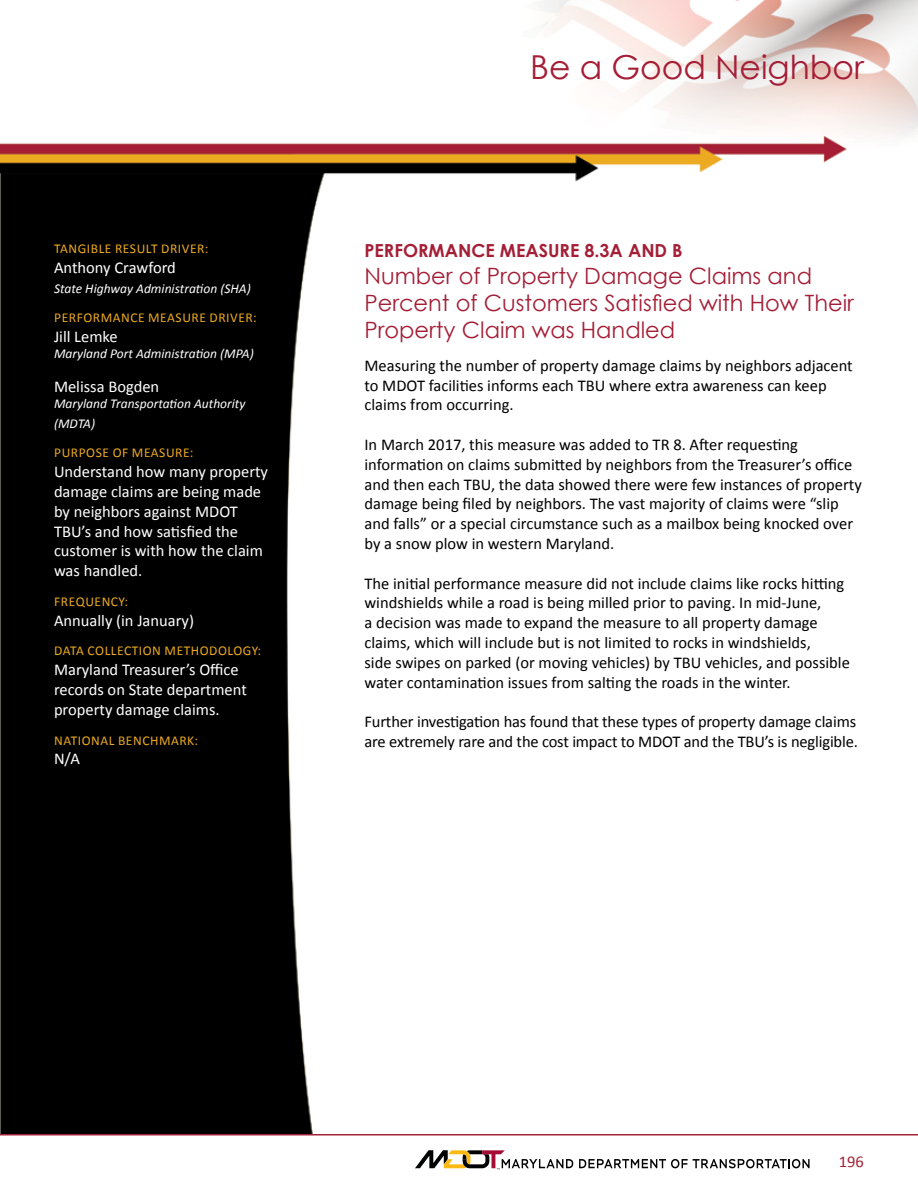
<style>
.page{position:relative;width:918px;height:1188px;background:#fff}
.page>*{position:absolute;margin:0;border:0;box-sizing:border-box;transform-origin:0 0}
.t1{font:33px "Century Gothic";color:#a41e36}
.t2{font:22.5px/27px "Century Gothic";color:#a41e36}
.t3{font:700 18px "Century Gothic";color:#a41e36}
.t4{font:16.5px/19.8px "Calibri";color:#000}
.t5{font:16.5px/19.8px "Calibri";color:#fff}
.t6{font:16.5px "Calibri";color:#a32035}
.t7{font:13.5px "Calibri";letter-spacing:.04em;color:#ecaa20}
.t8{font:italic 13.5px/19.8px "Calibri";color:#fff}
</style>
<div class="page">
<img style="left:0;top:0;width:918px;height:1134px">
<hr style="left:0;top:1134px;width:918px;height:2px;background:#a32035">
<svg style="left:579px;top:1159px;width:231px;height:9px"></svg>
<svg style="left:415px;top:1151px;width:158px;height:19px"></svg>
<p class="t7" style="left:54px;top:240px;width:156px">TANGIBLE RESULT DRIVER:</p>
<p class="t5" style="left:54px;top:258px;width:123px">Anthony Crawford</p>
<p class="t8" style="left:54px;top:278px;width:198px">State Highway Administration (SHA)</p>
<p class="t7" style="left:54px;top:309px;width:204px">PERFORMANCE MEASURE DRIVER:</p>
<p class="t5" style="left:54px;top:327px;width:65px">Jill Lemke</p>
<p class="t8" style="left:54px;top:344px;width:201px">Maryland Port Administration (MPA)</p>
<p class="t5" style="left:54px;top:376px;width:107px">Melissa Bogden</p>
<p class="t8" style="left:54px;top:393px;width:193px">Maryland Transportation Authority (MDTA)</p>
<p class="t7" style="left:54px;top:444px;width:141px">PURPOSE OF MEASURE:</p>
<p class="t5" style="left:54px;top:462px;width:216px">Understand how many property damage claims are being made by neighbors against MDOT<br>TBU’s and how satisfied the customer is with how the claim was handled.</p>
<p class="t7" style="left:54px;top:593px;width:75px">FREQUENCY:</p>
<p class="t5" style="left:54px;top:610px;width:142px">Annually (in January)</p>
<p class="t7" style="left:54px;top:642px;width:209px">DATA COLLECTION METHODOLOGY:</p>
<p class="t5" style="left:54px;top:660px;width:194px">Maryland Treasurer’s Office records on State department property damage claims.</p>
<p class="t7" style="left:54px;top:732px;width:145px">NATIONAL BENCHMARK:</p>
<p class="t5" style="left:54px;top:749px;width:28px">N/A</p>
<h1 class="t1" style="left:530px;top:47px;width:335px">Be a Good Neighbor</h1>
<p class="t3" style="left:364px;top:239px;width:320px">PERFORMANCE MEASURE 8.3A AND B</p>
<h2 class="t2" style="left:364px;top:262px;width:491px">Number of Property Damage Claims and<br>Percent of Customers Satisfied with How Their<br>Property Claim was Handled</h2>
<p class="t4" style="left:364px;top:355px;width:490px">Measuring the number of property damage claims by neighbors adjacent to MDOT facilities informs each TBU where extra awareness can keep claims from occurring.</p>
<p class="t4" style="left:364px;top:435px;width:499px">In March 2017, this measure was added to TR 8. After requesting information on claims submitted by neighbors from the Treasurer’s office and then each TBU, the data showed there were few instances of property damage being filed by neighbors. The vast majority of claims were “slip and falls” or a special circumstance such as a mailbox being knocked over by a snow plow in western Maryland.</p>
<p class="t4" style="left:364px;top:573px;width:487px">The initial performance measure did not include claims like rocks hitting windshields while a road is being milled prior to paving. In mid-June,<br>a decision was made to expand the measure to all property damage claims, which will include but is not limited to rocks in windshields,<br>side swipes on parked (or moving vehicles) by TBU vehicles, and possible water contamination issues from salting the roads in the winter.</p>
<p class="t4" style="left:364px;top:712px;width:495px">Further investigation has found that these types of property damage claims are extremely rare and the cost impact to MDOT and the TBU’s is negligible.</p>
<p class="t6" style="left:839px;top:1152px;width:27px">196</p>
</div>
